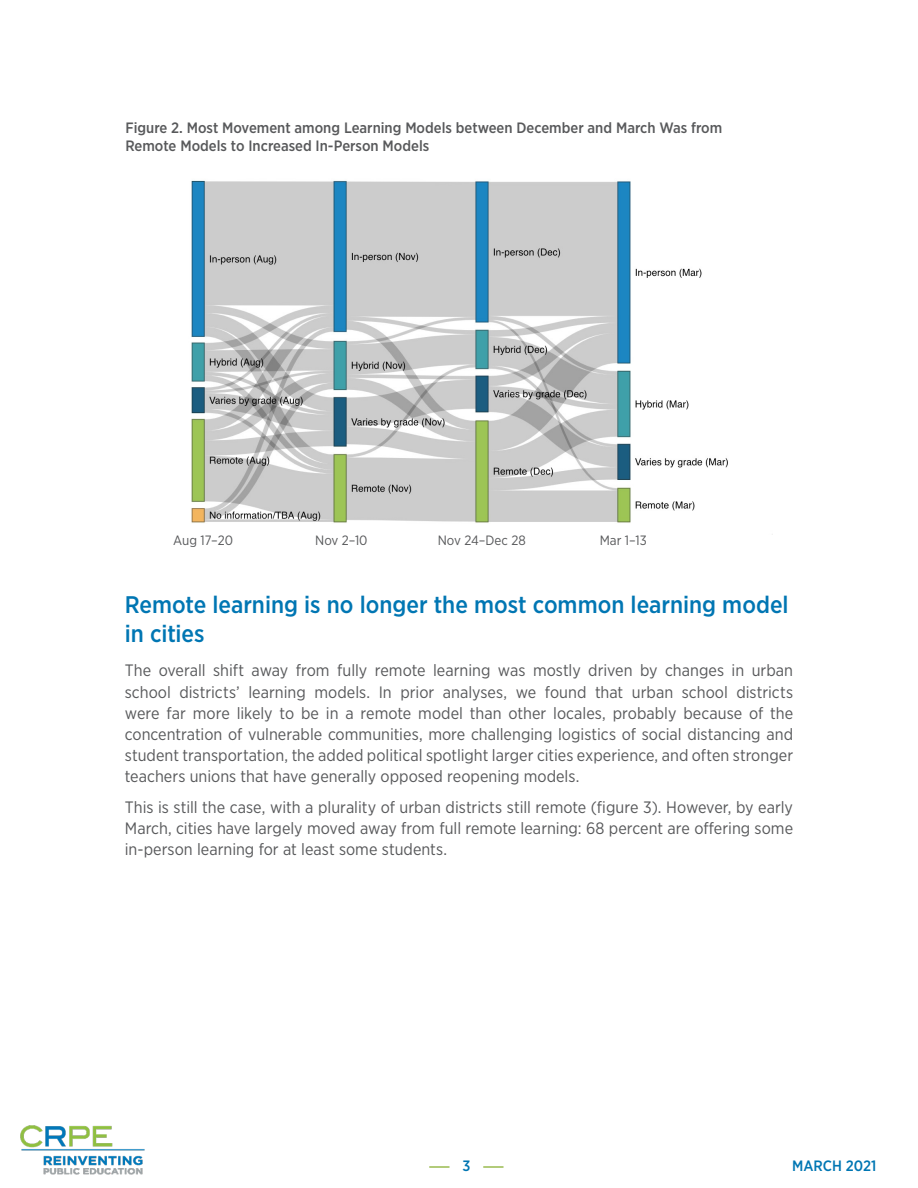
<style>
.page{position:relative;width:918px;height:1188px;background:#fff}
.page>*{position:absolute;margin:0;border:0;box-sizing:border-box;transform-origin:0 0}
.t1{font:500 24px/28.8px "Gotham Narrow";color:#0076b3}
.t2{font:16.5px/21px "Gotham Narrow";color:#58595b;text-align:justify}
.t3{font:500 15px/18px "Gotham Narrow";color:#58595b}
.t4{font:500 15px "Gotham Narrow";color:#0076b3}
.t5{font:500 15px "Gotham Narrow";color:#0075b2}
.t6{font:13.5px "Gotham Narrow";color:#58595b}
</style>
<div class="page">
<hr style="left:483px;top:1166px;width:21px;height:2px;background:#9aba4f">
<hr style="left:429px;top:1166px;width:21px;height:2px;background:#9aba4f">
<img style="left:20px;top:1125px;width:125px;height:50px">
<img style="left:191px;top:180px;width:582px;height:355px">
<p class="t3" style="left:125px;top:119px;width:598px">Figure 2. Most Movement among Learning Models between December and March Was from<br>Remote Models to Increased In-Person Models</p>
<p class="t6" style="left:173px;top:532px;width:62px">Aug 17–20</p>
<p class="t6" style="left:315px;top:532px;width:54px">Nov 2–10</p>
<p class="t6" style="left:438px;top:532px;width:90px">Nov 24–Dec 28</p>
<p class="t6" style="left:600px;top:532px;width:48px">Mar 1–13</p>
<h1 class="t1" style="left:125px;top:590px;width:665px">Remote learning is no longer the most common learning model in cities</h1>
<p class="t2" style="left:125px;top:660px;width:670px">The overall shift away from fully remote learning was mostly driven by changes in urban school districts’ learning models. In prior analyses, we found that urban school districts were far more likely to be in a remote model than other locales, probably because of the concentration of vulnerable communities, more challenging logistics of social distancing and student transportation, the added political spotlight larger cities experience, and often stronger teachers unions that have generally opposed reopening models.</p>
<p class="t2" style="left:125px;top:796px;width:670px">This is still the case, with a plurality of urban districts still remote (figure 3). However, by early March, cities have largely moved away from full remote learning: 68 percent are offering some in-person learning for at least some students.</p>
<p class="t5" style="left:463px;top:1157px;width:9px">3</p>
<p class="t4" style="left:792px;top:1156px;width:86px">MARCH 2021</p>
<p class="t4" style="left:810px;top:1157px;width:69px">MAY 2020</p>
</div>
